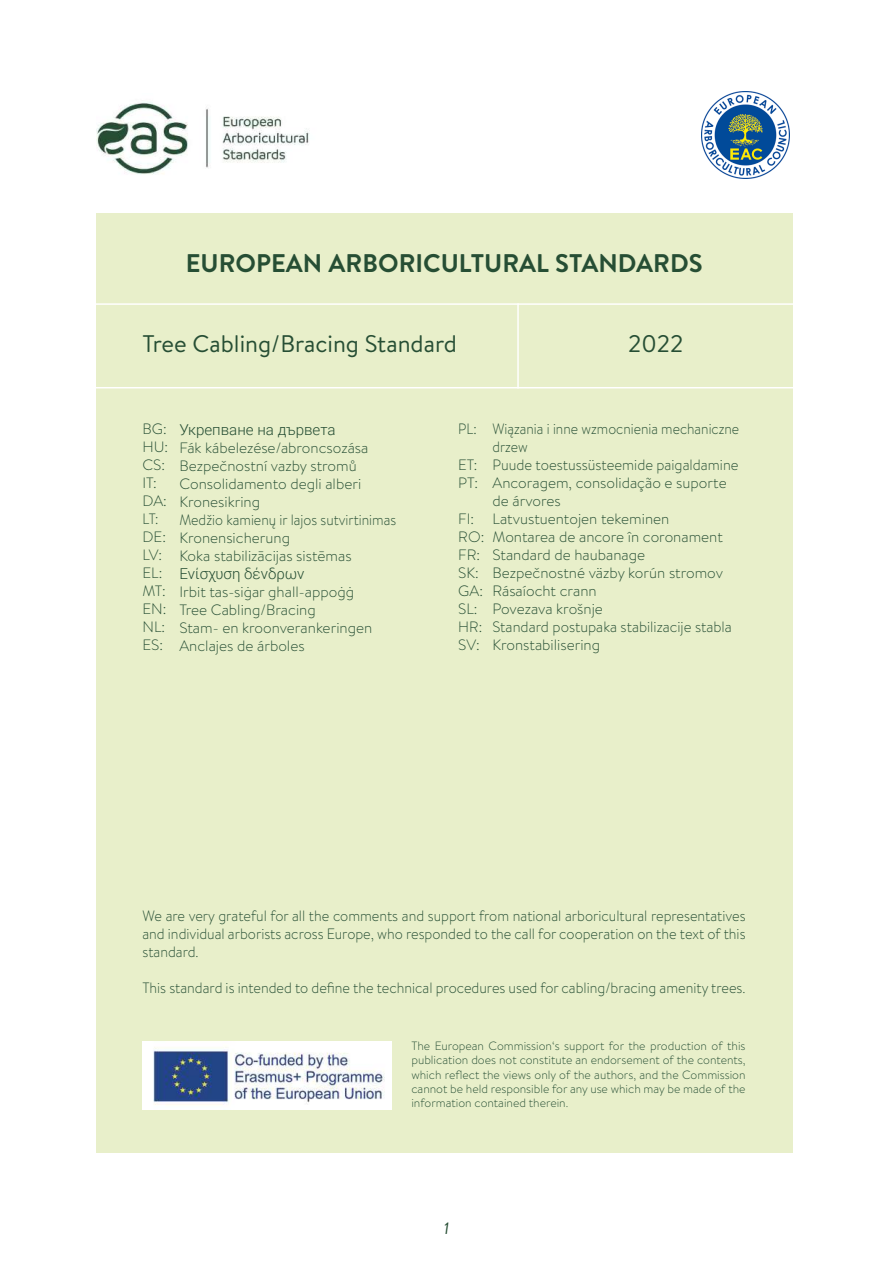
<style>
.page{position:relative;width:893px;height:1263px;background:#fff}
.page>*{position:absolute;margin:0;border:0;box-sizing:border-box;transform-origin:0 0}
.t1{font:700 25.5px "Brandon Text";color:#264e34}
.t2{font:24px "Brandon Text";color:#264e34}
.t3{font:italic 16.5px "Brandon Text";color:#264e34}
.t4{font:300 15px/18px "Brandon Text";color:#264e34}
.t5{font:300 15px/18px "Brandon Text";color:#264e34;scale:.92 1}
.t6{font:300 15px/18px "Brandon Text";color:#264e34;text-align:justify;scale:.95 1}
.t7{font:300 15px "Roboto";color:#264e34}
.t8{font:300 15px "Brandon Text";color:#264e34;scale:.93 1}
.t9{font:300 12px/14.4px "Brandon Text";color:#264e34;text-align:justify}
</style>
<div class="page">
<img style="left:96px;top:102px;width:214px;height:73px">
<img style="left:702px;top:91px;width:87px;height:88px">
<div style="left:96px;top:213px;width:697px;height:939px;background:#e8efca"></div>
<hr style="left:89px;top:303px;width:714px;height:2px;background:#fff">
<hr style="left:89px;top:387px;width:714px;height:1px;background:#fff">
<hr style="left:517px;top:303px;width:2px;height:85px;background:#fff">
<img style="left:142px;top:1041px;width:249px;height:69px">
<h1 class="t1" style="left:186px;top:245px;width:518px">EUROPEAN ARBORICULTURAL STANDARDS</h1>
<h2 class="t2" style="left:142px;top:328px;width:316px">Tree Cabling/Bracing Standard</h2>
<h2 class="t2" style="left:628px;top:328px;width:57px">2022</h2>
<p class="t4" style="left:142px;top:420px;width:27px">BG:<br>HU:<br>CS:<br>IT:<br>DA:<br>LT:<br>DE:<br>LV:<br>EL:<br>MT:<br>EN:<br>NL:<br>ES:</p>
<p class="t7" style="left:179px;top:419px;width:158px">Укрепване на дървета</p>
<p class="t4" style="left:179px;top:438px;width:218px">Fák kábelezése/abroncsozása<br>Bezpečnostní vazby stromů<br>Consolidamento degli alberi<br>Kronesikring<br>Medžio kamienų ir lajos sutvirtinimas<br>Kronensicherung<br>Koka stabilizācijas sistēmas</p>
<p class="t7" style="left:179px;top:563px;width:127px">Ενίσχυση δένδρων</p>
<p class="t4" style="left:179px;top:582px;width:194px">Irbit tas-siġar ghall-appoġġ<br>Tree Cabling/Bracing<br>Stam- en kroonverankeringen<br>Anclajes de á rboles</p>
<p class="t8" style="left:458px;top:419px;width:21px">PL:</p>
<p class="t4" style="left:458px;top:456px;width:21px">ET:<br>PT:</p>
<p class="t4" style="left:458px;top:510px;width:27px">FI:<br>RO:<br>FR:<br>SK:<br>GA:<br>SL:<br>HR:<br>SV:</p>
<p class="t5" style="left:492px;top:420px;width:270px">Wiązania i inne wzmocnienia mechaniczne drzew<br>Puude toestussüsteemide paigaldamine<br>Ancoragem, consolidação e suporte de árvores<br>Latvustuentojen tekeminen<br>Montarea de ancore în coronament<br>Standard de haubanage<br>Bezpečnostné väzby korún stromov<br>Rásaíocht crann<br>Povezava krošnje<br>Standard postupaka stabilizacije stabla<br>Kronstabilisering</p>
<p class="t6" style="left:142px;top:906px;width:636px">We are very grateful for all the comments and support from national arboricultural representatives and individual arborists across Europe, who responded to the call for cooperation on the text of this standard.</p>
<p class="t6" style="left:142px;top:978px;width:636px">This standard is intended to define the technical procedures used for cabling/bracing amenity trees.</p>
<p class="t9" style="left:411px;top:1038px;width:336px">The European Commission‘s support for the production of this publication does not constitute an endorsement of the contents, which reflect the views only of the authors, and the Commission cannot be held responsible for any use which may be made of the information contained therein.</p>
<p class="t3" style="left:444px;top:1217px;width:7px">1</p>
</div>
